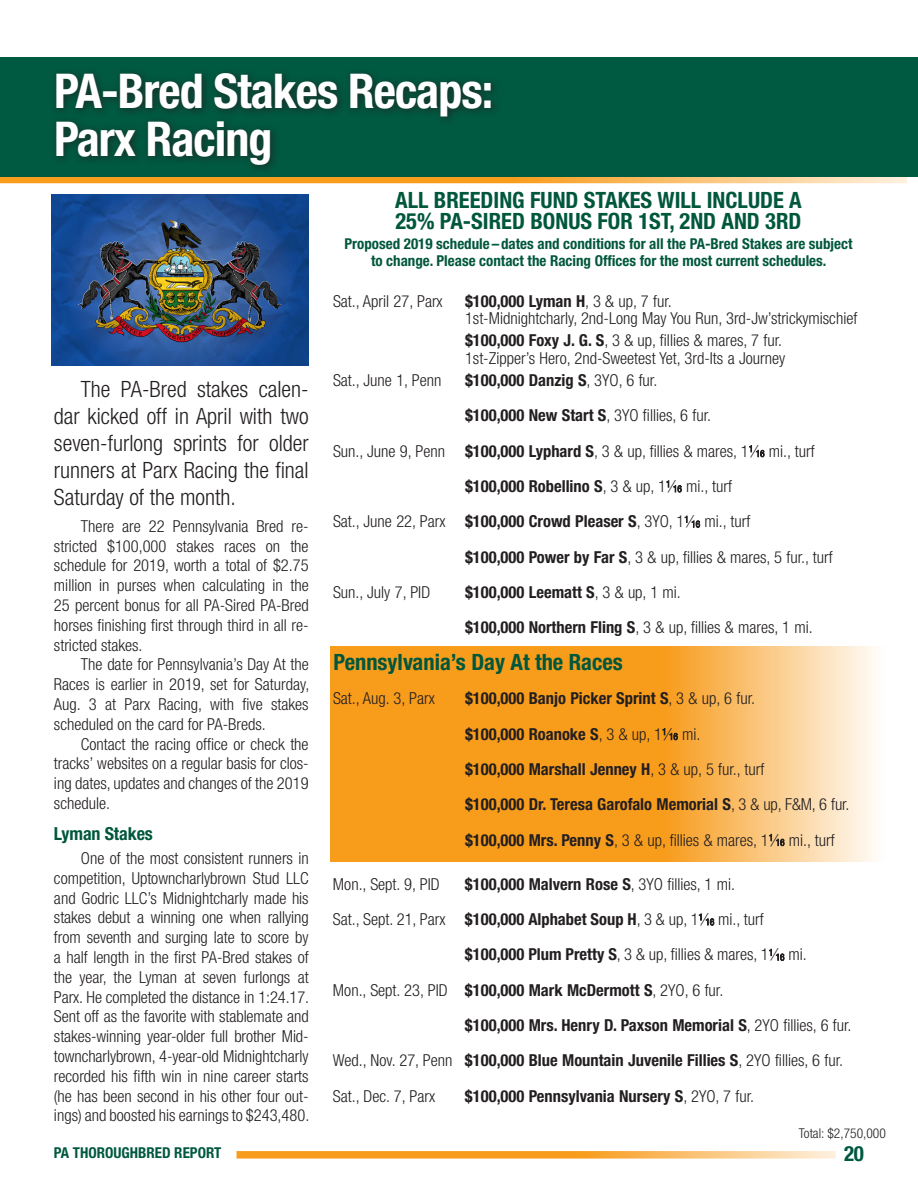
<style>
.page{position:relative;width:918px;height:1188px;background:#fff}
.page>*{position:absolute;margin:0;border:0;box-sizing:border-box;transform-origin:0 0}
.t1{font:700 condensed 48px "Helvetica Neue LT Std";letter-spacing:-.02em;color:#fff}
.t2{font:300 condensed 22.5px/27px "Helvetica Neue LT Std";color:#231f20;text-align:justify}
.StallionAwards2{font:700 condensed 22.5px/21px "Helvetica Neue LT Std";color:#00573c}
.t3{font:700 condensed 21px "Helvetica Neue LT Std";color:#005840}
.t4{font:700 condensed 18px "Helvetica Neue LT Std";letter-spacing:-.005em;color:#00573c}
.Horse_name{font:300 condensed 16.5px/19.8px "Helvetica Neue LT Std";color:#231f20;text-align:justify}
.Horse_name-2{font:700 condensed 16.5px "Helvetica Neue LT Std";color:#231f20}
.PA03_text{font:300 condensed 16.5px "Helvetica Neue LT Std";color:#231f20}
.StallionAwards2-2{font:700 condensed 15px/16.5px "Helvetica Neue LT Std";color:#00573c;text-align:center}
.t5{font:700 condensed 15px "Helvetica Neue LT Std";color:#005840}
.Horse_name-3{font:300 condensed 13.5px "Helvetica Neue LT Std";color:#231f20}
.s1{font-weight:700}
.s2{font-weight:300}
.s3{font-size:9.15px}
.s4{font-weight:300;font-size:9.15px}
</style>
<div class="page">
<svg style="left:237px;top:1151px;width:599px;height:8px;background:#f9b351"></svg>
<svg style="left:0;top:177px;width:907px;height:6px;background:#f9ae46"></svg>
<div style="left:0;top:57px;width:918px;height:120px;background:#005941"></div>
<div style="left:50px;top:68px;width:451px;height:107px;background:#231f20;opacity:.75"></div>
<svg style="left:330px;top:646px;width:545px;height:216px;background:#f9ae45"></svg>
<svg style="left:749px;top:445px;width:15px;height:12px"></svg>
<svg style="left:667px;top:481px;width:15px;height:11px"></svg>
<svg style="left:685px;top:516px;width:15px;height:12px"></svg>
<svg style="left:663px;top:728px;width:15px;height:12px"></svg>
<svg style="left:769px;top:834px;width:15px;height:12px"></svg>
<svg style="left:699px;top:914px;width:15px;height:11px"></svg>
<svg style="left:769px;top:949px;width:15px;height:12px"></svg>
<img style="left:51px;top:194px;width:258px;height:172px">
<p class="t1" style="left:54px;top:62px;width:441px">PA-Bred Stakes Recaps:</p>
<p class="t1" style="left:54px;top:110px;width:220px">Parx Racing</p>
<p class="t2" style="left:54px;top:376px;width:256px;text-indent:27px">The PA-Bred stakes calen&shy;dar kicked off in April with two seven-furlong sprints for older runners at Parx Racing the final Saturday of the month.</p>
<p class="Horse_name" style="left:54px;top:516px;width:256px;text-indent:27px">There are 22 Pennsylvania Bred re&shy;stricted $100,000 stakes races on the schedule for 2019, worth a total of $2.75 million in purses when calculating in the 25 percent bonus for all PA-Sired PA-Bred horses finishing first through third in all re&shy;stricted stakes.</p>
<p class="Horse_name" style="left:54px;top:655px;width:257px;text-indent:27px">The date for Pennsylvania’s Day At the Races is earlier in 2019, set for Saturday, Aug. 3 at Parx Racing, with five stakes scheduled on the card for PA-Breds.</p>
<p class="Horse_name" style="left:54px;top:734px;width:256px;text-indent:27px">Contact the racing office or check the tracks’ websites on a regular basis for clos&shy;ing dates, updates and changes of the 2019 schedule.</p>
<p class="t4" style="left:54px;top:822px;width:100px">Lyman Stakes</p>
<p class="Horse_name" style="left:54px;top:848px;width:257px;text-indent:27px">One of the most consistent runners in competition, Uptowncharlybrown Stud LLC and Godric LLC’s Midnightcharly made his stakes debut a winning one when rallying from seventh and surging late to score by a half length in the first PA-Bred stakes of the year, the Lyman at seven furlongs at Parx. He completed the distance in 1:24.17.<br>Sent off as the favorite with stablemate and stakes-winning year-older full brother Mid&shy;towncharlybrown, 4-year-old Midnightcharly recorded his fifth win in nine career starts (he has been second in his other four out&shy;ings) and boosted his earnings to $243,480.</p>
<p class="StallionAwards2" style="left:395px;top:190px;width:408px">ALL BREEDING FUND STAKES WILL INCLUDE A<br>25% PA-SIRED BONUS FOR 1ST, 2ND AND 3RD</p>
<p class="StallionAwards2-2" style="left:344px;top:235px;width:510px">Proposed 2019 schedule –dates and conditions for all the PA-Bred Stakes are subject to change. Please contact the Racing Offices for the most current schedules.</p>
<p class="Horse_name" style="left:333px;top:291px;width:111px">Sat., April 27, Parx</p>
<p class="Horse_name" style="left:465px;top:292px;width:394px;line-height:17.7px"><span class="s1">$100,000 Lyman H</span>, 3 &amp; up, 7 fur.<br>1st-Midnightcharly, 2nd-Long May You Run, 3rd-Jw’strickymischief</p>
<p class="Horse_name" style="left:465px;top:332px;width:322px;line-height:17.7px"><span class="s1">$100,000 Foxy J. G. S</span>, 3 &amp; up, fillies &amp; mares, 7 fur.<br>1st-Zipper’s Hero, 2nd-Sweetest Yet, 3rd-Its a Journey</p>
<p class="Horse_name" style="left:333px;top:370px;width:110px">Sat., June 1, Penn</p>
<p class="Horse_name-2" style="left:465px;top:370px;width:194px">$100,000 Danzig S<span class="s2">, 3YO, 6 fur.</span></p>
<p class="Horse_name-2" style="left:465px;top:406px;width:248px">$100,000 New Start S<span class="s2">, 3YO fillies, 6 fur.</span></p>
<p class="Horse_name" style="left:333px;top:441px;width:483px">Sun., June 9, Penn <span class="s1">$100,000 Lyphard S</span>, 3 &amp; up, fillies &amp; mares, 1<sup>1</sup>⁄<span class="s3">16</span> mi., turf</p>
<p class="Horse_name-2" style="left:465px;top:476px;width:269px">$100,000 Robellino S<span class="s2">, 3 &amp; up, 1</span><sup>1</sup><span class="s2">⁄</span><span class="s4">16</span> <span class="s2">mi., turf</span></p>
<p class="Horse_name" style="left:333px;top:511px;width:419px">Sat., June 22, Parx <span class="s1">$100,000 Crowd Pleaser S</span>, 3YO, 1<sup>1</sup>⁄<span class="s3">16</span> mi., turf</p>
<p class="Horse_name" style="left:465px;top:547px;width:369px"><span class="s1">$100,000 Power by Far S</span>, 3 &amp; up, fillies &amp; mares, 5 fur., turf</p>
<p class="Horse_name" style="left:333px;top:582px;width:99px">Sun., July 7, PID</p>
<p class="Horse_name-2" style="left:465px;top:582px;width:217px">$100,000 Leematt S<span class="s2">, 3 &amp; up, 1 mi.</span></p>
<p class="Horse_name" style="left:465px;top:617px;width:349px"><span class="s1">$100,000 Northern Fling S</span>, 3 &amp; up, fillies &amp; mares, 1 mi.</p>
<p class="StallionAwards2" style="left:334px;top:651px;width:291px">Pennsylvania’s Day At the Races</p>
<p class="Horse_name" style="left:333px;top:689px;width:103px">Sat., Aug. 3, Parx</p>
<p class="Horse_name-2" style="left:465px;top:689px;width:292px">$100,000 Banjo Picker Sprint S<span class="s2">, 3 &amp; up, 6 fur.</span></p>
<p class="Horse_name-2" style="left:465px;top:724px;width:237px">$100,000 Roanoke S<span class="s2">, 3 &amp; up, 1</span><sup>1</sup><span class="s2">⁄</span><span class="s4">16</span> <span class="s2">mi.</span></p>
<p class="Horse_name-2" style="left:465px;top:759px;width:301px">$100,000 Marshall Jenney H<span class="s2">, 3 &amp; up, 5 fur., turf</span></p>
<p class="Horse_name-2" style="left:465px;top:794px;width:386px">$100,000 Dr. Teresa Garofalo Memorial S<span class="s2">, 3 &amp; up, F&amp;M, 6 fur.</span></p>
<p class="Horse_name" style="left:465px;top:830px;width:371px"><span class="s1">$100,000 Mrs. Penny S</span>, 3 &amp; up, fillies &amp; mares, 1<sup>1</sup>⁄<span class="s3">16</span> mi., turf</p>
<p class="Horse_name" style="left:333px;top:874px;width:108px">Mon., Sept. 9, PID</p>
<p class="Horse_name-2" style="left:465px;top:874px;width:272px">$100,000 Malvern Rose S<span class="s2">, 3YO fillies, 1 mi.</span></p>
<p class="PA03_text" style="left:333px;top:910px;width:432px">Sat., Sept. 21, Parx <span class="s1">$100,000 Alphabet Soup H</span>, 3 &amp; up, 1<sup>1</sup>⁄<span class="s3">16</span> mi., turf</p>
<p class="PA03_text" style="left:465px;top:945px;width:343px"><span class="s1">$100,000 Plum Pretty S</span>, 3 &amp; up, fillies &amp; mares, 1<sup>1</sup>⁄<span class="s3">16</span> mi.</p>
<p class="Horse_name" style="left:333px;top:980px;width:392px">Mon., Sept. 23, PID <span class="s1">$100,000 Mark McDermott S</span>, 2YO, 6 fur.</p>
<p class="Horse_name-2" style="left:465px;top:1015px;width:388px">$100,000 Mrs. Henry D. Paxson Memorial S<span class="s2">, 2YO fillies, 6 fur.</span></p>
<p class="Horse_name-2" style="left:333px;top:1050px;width:512px"><span class="s2">Wed., Nov. 27, Penn</span> $100,000 Blue Mountain Juvenile Fillies S<span class="s2">, 2YO fillies, 6 fur.</span></p>
<p class="Horse_name" style="left:333px;top:1086px;width:104px">Sat., Dec. 7, Parx</p>
<p class="Horse_name-2" style="left:465px;top:1086px;width:291px">$100,000 Pennsylvania Nursery S<span class="s2">, 2YO, 7 fur.</span></p>
<p class="Horse_name-3" style="left:799px;top:1126px;width:88px">Total: $2,750,000</p>
<p class="t5" style="left:54px;top:1144px;width:169px">PA THOROUGHBRED REPORT</p>
<p class="t3" style="left:844px;top:1141px;width:21px">20</p>
</div>
